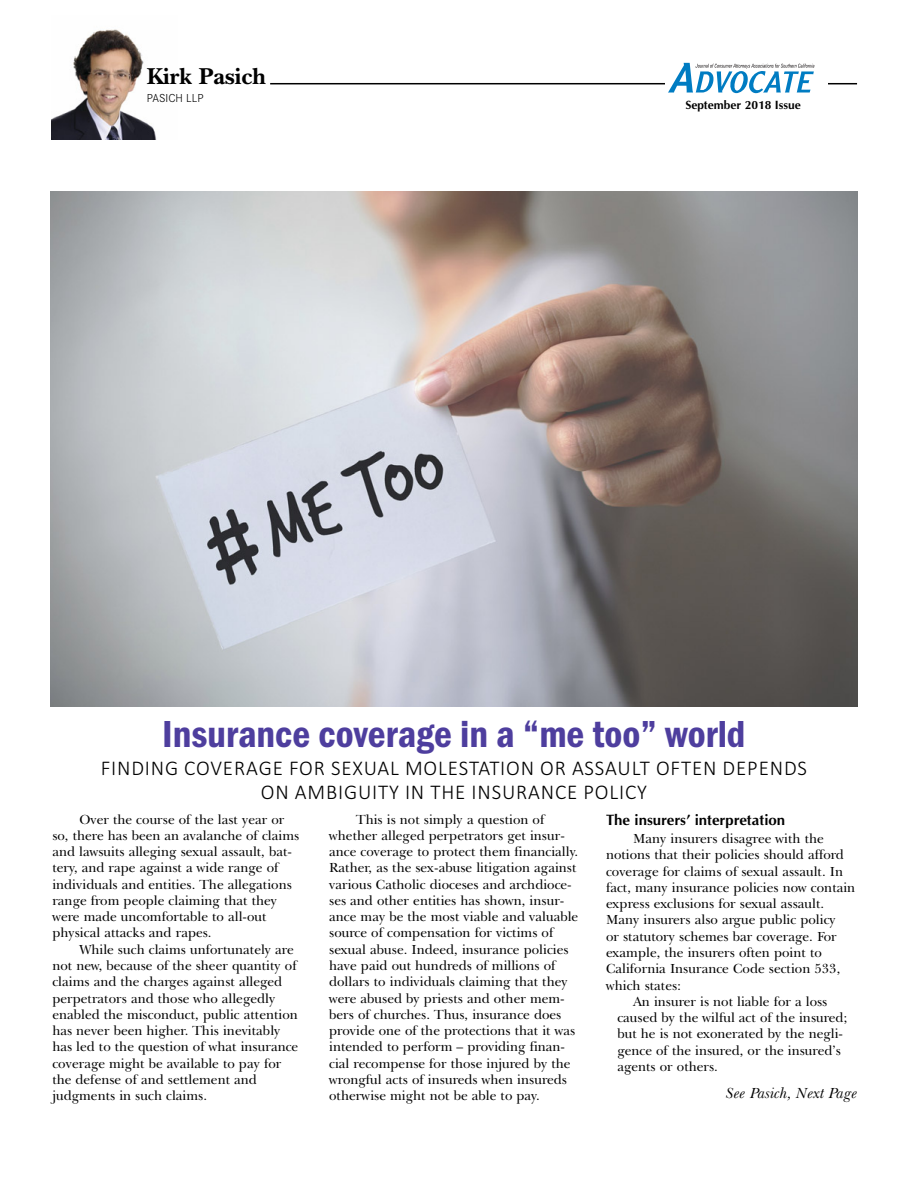
<style>
.page{position:relative;width:918px;height:1188px;background:#fff}
.page>*{position:absolute;margin:0;border:0;box-sizing:border-box;transform-origin:0 0}
.t1{font:600 condensed 39px "Franklin Gothic";color:#4e3e9e}
.t2{font:700 24px "New Baskerville";color:#000}
.t3{font:300 21px/24px "Calibri";letter-spacing:.04em;color:#000;text-align:center}
.t4{font:700 15px "CG Omega";color:#000}
.t5{font:italic 15px "New Baskerville IT Cby BT";color:#000}
.t6{font:13.5px/16.4px "New Baskerville IT Cby BT";color:#000}
.t7{font:700 12px "CG Omega";color:#000}
.t8{font:300 12px "Corporate S";color:#000}
</style>
<div class="page">
<img style="left:51px;top:191px;width:806px;height:516px">
<img style="left:52px;top:29px;width:105px;height:110px">
<hr style="left:270px;top:83px;width:587px;height:1px;background:#000">
<div style="left:665px;top:58px;width:163px;height:40px;background:#fff"></div>
<svg style="left:668px;top:63px;width:146px;height:30px"></svg>
<h2 class="t2" style="left:147px;top:68px;width:121px">Kirk Pasich</h2>
<p class="t8" style="left:147px;top:91px;width:58px">PASICH LLP</p>
<p class="t7" style="left:685px;top:101px;width:117px">September 2018 Issue</p>
<h1 class="t1" style="left:162px;top:721px;width:585px">Insurance coverage in a “me too” world</h1>
<h3 class="t3" style="left:101px;top:755px;width:708px">FINDING COVERAGE FOR SEXUAL MOLESTATION OR ASSAULT OFTEN DEPENDS<br>ON AMBIGUITY IN THE INSURANCE POLICY</h3>
<p class="t6" style="left:52px;top:812px;width:248px;text-indent:27px">Over the course of the last year or so, there has been an avalanche of claims and lawsuits alleging sexual assault, bat&shy;tery, and rape against a wide range of individuals and entities. The allegations range from people claiming that they were made uncomfortable to all-out physical attacks and rapes.</p>
<p class="t6" style="left:52px;top:943px;width:247px;text-indent:27px">While such claims unfortunately are not new, because of the sheer quantity of claims and the charges against alleged perpetrators and those who allegedly enabled the misconduct, public attention has never been higher. This inevitably has led to the question of what insurance coverage might be available to pay for the defense of and settlement and judgments in such claims.</p>
<p class="t6" style="left:329px;top:812px;width:251px;text-indent:27px">This is not simply a question of whether alleged perpetrators get insur&shy;ance coverage to protect them financially.<br>Rather, as the sex-abuse litigation against various Catholic dioceses and archdioce&shy;ses and other entities has shown, insur&shy;ance may be the most viable and valuable source of compensation for victims of sexual abuse. Indeed, insurance policies have paid out hundreds of millions of dollars to individuals claiming that they were abused by priests and other mem&shy;bers of churches. Thus, insurance does provide one of the protections that it was intended to perform – providing finan&shy;cial recompense for those injured by the wrongful acts of insureds when insureds otherwise might not be able to pay.</p>
<p class="t4" style="left:606px;top:814px;width:181px">The insurers’ interpretation</p>
<p class="t6" style="left:633px;top:832px;width:192px">Many insurers disagree with the</p>
<p class="t6" style="left:606px;top:848px;width:239px">notions that their policies should afford</p>
<p class="t6" style="left:606px;top:864px;width:239px">coverage for claims of sexual assault. In</p>
<p class="t6" style="left:606px;top:881px;width:251px">fact, many insurance policies now contain</p>
<p class="t6" style="left:606px;top:897px;width:220px">express exclusions for sexual assault.</p>
<p class="t6" style="left:606px;top:913px;width:231px">Many insurers also argue public policy</p>
<p class="t6" style="left:606px;top:930px;width:232px">or statutory schemes bar coverage. For</p>
<p class="t6" style="left:606px;top:946px;width:217px">example, the insurers often point to</p>
<p class="t6" style="left:606px;top:962px;width:236px">California Insurance Code section 533,</p>
<p class="t6" style="left:606px;top:978px;width:77px">which states:</p>
<p class="t6" style="left:633px;top:995px;width:196px">An insurer is not liable for a loss</p>
<p class="t6" style="left:617px;top:1011px;width:232px">caused by the wilful act of the insured;</p>
<p class="t6" style="left:617px;top:1027px;width:227px">but he is not exonerated by the negli-</p>
<p class="t6" style="left:617px;top:1044px;width:225px">gence of the insured, or the insured’s</p>
<p class="t6" style="left:617px;top:1060px;width:102px">agents or others.</p>
<p class="t5" style="left:726px;top:1087px;width:133px">See Pasich, Next Page</p>
</div>
